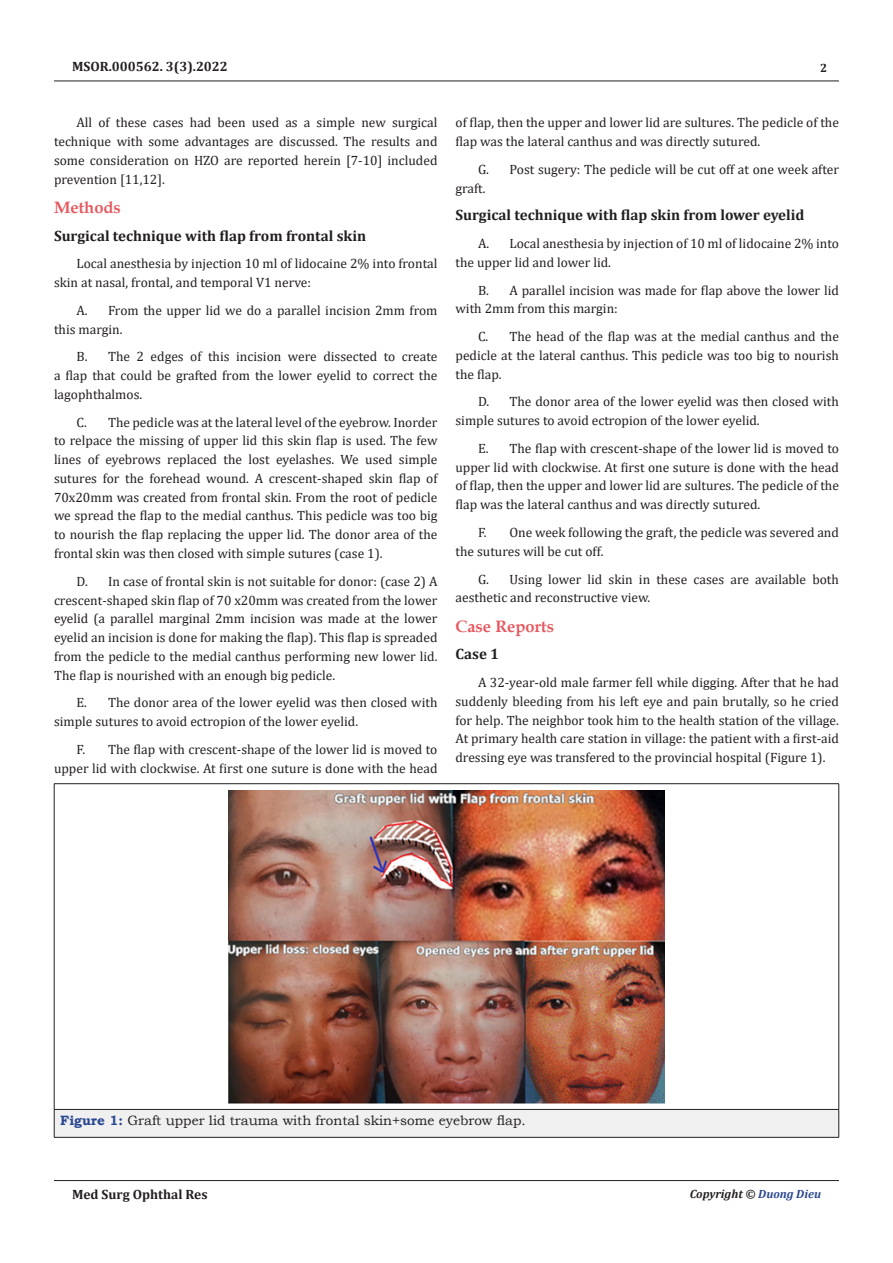
<style>
.page{position:relative;width:893px;height:1263px;background:#fff}
.page>*{position:absolute;margin:0;border:0;box-sizing:border-box;transform-origin:0 0}
.t1{font:700 16.5px "Book Antiqua";color:#e65960}
.t2{font:700 15px "Cambria";color:#231f20}
.t3{font:13.5px/18.8px "Cambria";color:#231f20}
.t4{font:13.5px "Bookman Old Style";color:#231f20}
.t5{font:700 13.5px "Cambria";color:#231f20}
.t6{font:italic 700 12px "Cambria";color:#231f20}
.t7{font:700 12px "Cambria";color:#231f20}
.s1{font-weight:700;color:#2a4791}
.s2{color:#2a4791}
</style>
<div class="page">
<hr style="left:54px;top:81px;width:785px;height:1px;background:#231f20">
<hr style="left:54px;top:1180px;width:785px;height:1px;background:#231f20">
<div style="left:54px;top:1109px;width:785px;height:28px;background:#f0f0f0"></div>
<hr style="left:54px;top:783px;width:785px;height:1px;background:#231f20">
<hr style="left:54px;top:784px;width:1px;height:325px;background:#231f20">
<hr style="left:838px;top:784px;width:1px;height:325px;background:#231f20">
<hr style="left:54px;top:1109px;width:785px;height:1px;background:#231f20">
<svg style="left:54px;top:1110px;width:1px;height:27px"></svg>
<svg style="left:838px;top:1110px;width:1px;height:27px"></svg>
<hr style="left:54px;top:1137px;width:785px;height:1px;background:#231f20">
<img style="left:229px;top:790px;width:436px;height:313px">
<p class="t5" style="left:72px;top:56px;width:157px">MSOR.000562. 3(3).2022</p>
<p class="t7" style="left:820px;top:60px;width:9px">2</p>
<p class="t3" style="left:54px;top:113px;width:385px;text-align:justify;text-indent:22px">All of these cases had been used as a simple new surgical technique with some advantages are discussed. The results and some consideration on HZO are reported herein [7-10] included prevention [11,12].</p>
<p class="t1" style="left:54px;top:196px;width:68px">Methods</p>
<p class="t2" style="left:54px;top:225px;width:314px">Surgical technique with flap from frontal skin</p>
<p class="t3" style="left:54px;top:254px;width:385px;text-indent:22px">Local anesthesia by injection 10 ml of lidocaine 2% into frontal skin at nasal, frontal, and temporal V1 nerve:</p>
<p class="t3" style="left:54px;top:301px;width:385px;text-indent:22px">A. From the upper lid we do a parallel incision 2mm from this margin.</p>
<p class="t3" style="left:54px;top:347px;width:385px;text-align:justify;text-indent:22px">B. The 2 edges of this incision were dissected to create a flap that could be grafted from the lower eyelid to correct the lagophthalmos.</p>
<p class="t3" style="left:54px;top:413px;width:385px;text-align:justify;text-indent:22px">C. The pedicle was at the lateral level of the eyebrow. Inorder to relpace the missing of upper lid this skin flap is used. The few lines of eyebrows replaced the lost eyelashes. We used simple sutures for the forehead wound. A crescent-shaped skin flap of 70x20mm was created from frontal skin. From the root of pedicle we spread the flap to the medial canthus. This pedicle was too big to nourish the flap replacing the upper lid. The donor area of the frontal skin was then closed with simple sutures (case 1).</p>
<p class="t3" style="left:54px;top:572px;width:385px;text-align:justify;text-indent:22px">D. In case of frontal skin is not suitable for donor: (case 2) A crescent-shaped skin flap of 70 x20mm was created from the lower eyelid (a parallel marginal 2mm incision was made at the lower eyelid an incision is done for making the flap). This flap is spreaded from the pedicle to the medial canthus performing new lower lid.<br>The flap is nourished with an enough big pedicle.</p>
<p class="t3" style="left:54px;top:693px;width:385px;text-indent:22px">E. The donor area of the lower eyelid was then closed with simple sutures to avoid ectropion of the lower eyelid.</p>
<p class="t3" style="left:54px;top:740px;width:385px;text-align:right">F. The flap with crescent-shape of the lower lid is moved to upper lid with clockwise. At first one suture is done with the head</p>
<p class="t3" style="left:455px;top:113px;width:385px">of flap, then the upper and lower lid are sultures. The pedicle of the flap was the lateral canthus and was directly sutured.</p>
<p class="t3" style="left:455px;top:160px;width:385px;text-indent:22px">G. Post sugery: The pedicle will be cut off at one week after graft.</p>
<p class="t2" style="left:455px;top:205px;width:351px">Surgical technique with flap skin from lower eyelid</p>
<p class="t3" style="left:455px;top:234px;width:385px;text-indent:22px">A. Local anesthesia by injection of 10 ml of lidocaine 2% into the upper lid and lower lid.</p>
<p class="t3" style="left:455px;top:281px;width:385px;text-indent:22px">B. A parallel incision was made for flap above the lower lid with 2mm from this margin:</p>
<p class="t3" style="left:455px;top:327px;width:385px;text-align:justify;text-indent:22px">C. The head of the flap was at the medial canthus and the pedicle at the lateral canthus. This pedicle was too big to nourish the flap.</p>
<p class="t3" style="left:455px;top:392px;width:385px;text-indent:22px">D. The donor area of the lower eyelid was then closed with simple sutures to avoid ectropion of the lower eyelid.</p>
<p class="t3" style="left:455px;top:439px;width:385px;text-align:justify;text-indent:22px">E. The flap with crescent-shape of the lower lid is moved to upper lid with clockwise. At first one suture is done with the head of flap, then the upper and lower lid are sultures. The pedicle of the flap was the lateral canthus and was directly sutured.</p>
<p class="t3" style="left:455px;top:523px;width:385px;text-indent:22px">F. One week following the graft, the pedicle was severed and the sutures will be cut off.</p>
<p class="t3" style="left:455px;top:569px;width:385px;text-indent:22px">G. Using lower lid skin in these cases are available both aesthetic and reconstructive view.</p>
<p class="t1" style="left:455px;top:615px;width:100px">Case Reports</p>
<p class="t2" style="left:455px;top:643px;width:45px">Case 1</p>
<p class="t3" style="left:455px;top:673px;width:385px;text-align:justify;text-indent:22px">A 32-year-old male farmer fell while digging. After that he had suddenly bleeding from his left eye and pain brutally, so he cried for help. The neighbor took him to the health station of the village.<br>At primary health care station in village: the patient with a first-aid dressing eye was transfered to the provincial hospital (Figure 1).</p>
<p class="t4" style="left:60px;top:1112px;width:467px"><span class="s1">Figure 1:</span> Graft upper lid trauma with frontal skin+some eyebrow flap.</p>
<p class="t5" style="left:72px;top:1185px;width:137px">Med Surg Ophthal Res</p>
<p class="t6" style="left:690px;top:1185px;width:133px">Copyright © <span class="s2">Duong Dieu</span></p>
</div>
